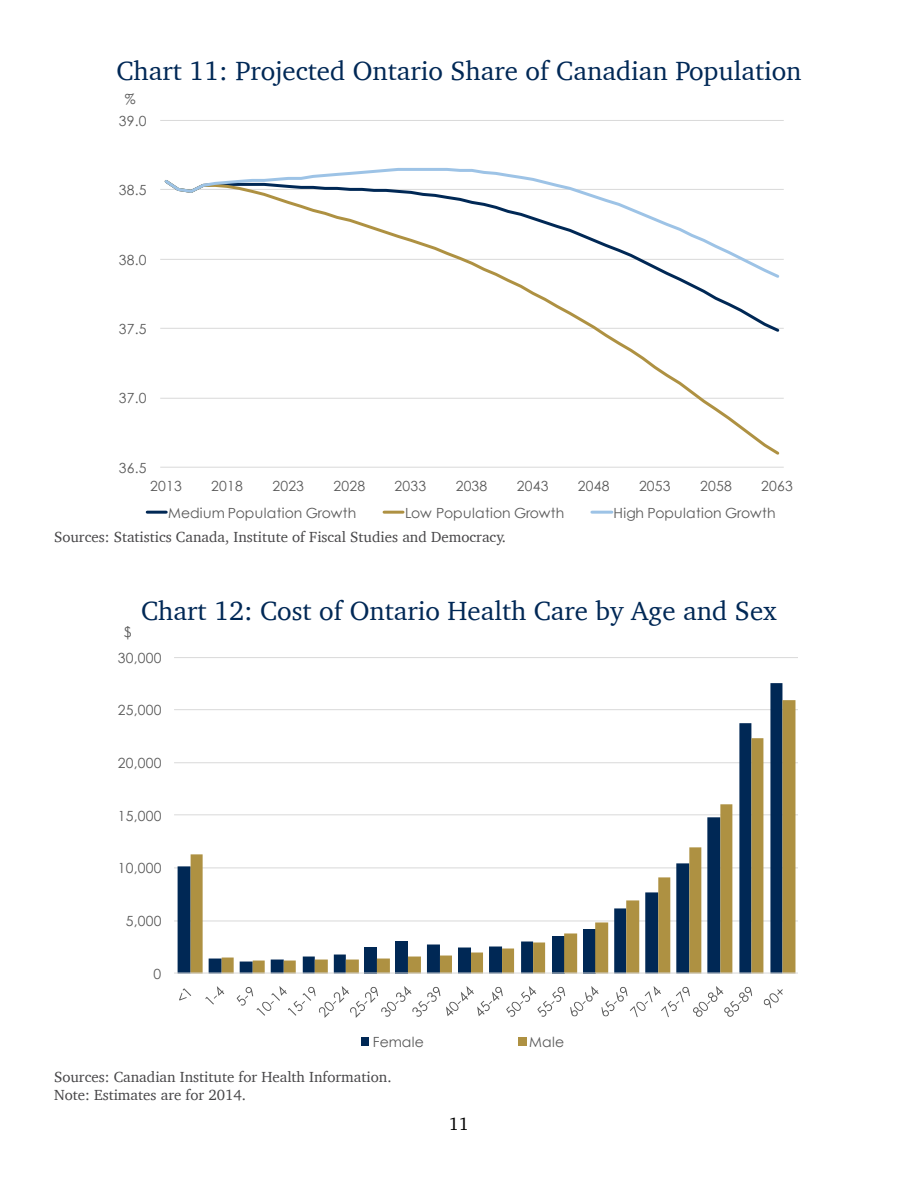
<style>
.page{position:relative;width:918px;height:1188px;background:#fff}
.page>*{position:absolute;margin:0;border:0;box-sizing:border-box;transform-origin:0 0}
.t1{font:27px "Charter";color:#002856}
.t2{font:18px "Charter";color:#000}
.t3{font:15px/18px "Charter";color:#464547}
.t4{font:13.95px "Century Gothic";letter-spacing:.015em;color:#595959}
</style>
<div class="page">
<hr style="left:174px;top:920px;width:624px;height:1px;background:#d9d9d9">
<hr style="left:174px;top:867px;width:624px;height:1px;background:#d9d9d9">
<hr style="left:174px;top:814px;width:624px;height:1px;background:#d9d9d9">
<hr style="left:174px;top:762px;width:624px;height:1px;background:#d9d9d9">
<hr style="left:174px;top:709px;width:624px;height:1px;background:#d9d9d9">
<hr style="left:174px;top:657px;width:624px;height:1px;background:#d9d9d9">
<svg style="left:178px;top:683px;width:604px;height:290px"></svg>
<svg style="left:191px;top:700px;width:604px;height:273px"></svg>
<hr style="left:174px;top:973px;width:624px;height:1px;background:#d9d9d9">
<svg style="left:179px;top:988px;width:12px;height:13px"></svg>
<svg style="left:205px;top:986px;width:19px;height:19px"></svg>
<svg style="left:237px;top:986px;width:203px;height:32px"></svg>
<svg style="left:446px;top:986px;width:306px;height:31px"></svg>
<svg style="left:764px;top:989px;width:19px;height:19px"></svg>
<div style="left:362px;top:1038px;width:7px;height:8px;background:#002855"></div>
<div style="left:518px;top:1038px;width:8px;height:8px;background:#ae9142"></div>
<hr style="left:160px;top:398px;width:624px;height:1px;background:#d9d9d9">
<hr style="left:160px;top:328px;width:624px;height:1px;background:#d9d9d9">
<hr style="left:160px;top:259px;width:624px;height:1px;background:#d9d9d9">
<hr style="left:160px;top:189px;width:624px;height:1px;background:#d9d9d9">
<hr style="left:160px;top:120px;width:624px;height:1px;background:#d9d9d9">
<hr style="left:160px;top:467px;width:624px;height:1px;background:#d9d9d9">
<svg style="left:504px;top:280px;width:276px;height:175px"></svg>
<svg style="left:164px;top:168px;width:616px;height:112px"></svg>
<hr style="left:147px;top:511px;width:19px;height:3px;background:#002855">
<hr style="left:384px;top:511px;width:19px;height:3px;background:#ae9142">
<hr style="left:592px;top:511px;width:20px;height:3px;background:#9dc3e6">
<h1 class="t1" style="left:116px;top:48px;width:687px">Chart 11: Projected Ontario Share of Canadian Population</h1>
<p class="t4" style="left:125px;top:89px;width:12px">%</p>
<p class="t4" style="left:119px;top:111px;width:29px">39.0</p>
<p class="t4" style="left:119px;top:180px;width:29px">38.5</p>
<p class="t4" style="left:119px;top:250px;width:29px">38.0</p>
<p class="t4" style="left:119px;top:319px;width:29px">37.5</p>
<p class="t4" style="left:119px;top:389px;width:29px">37.0</p>
<p class="t4" style="left:119px;top:458px;width:29px">36.5</p>
<p class="t4" style="left:150px;top:476px;width:33px">2013</p>
<p class="t4" style="left:211px;top:476px;width:33px">2018</p>
<p class="t4" style="left:272px;top:476px;width:33px">2023</p>
<p class="t4" style="left:333px;top:476px;width:33px">2028</p>
<p class="t4" style="left:395px;top:476px;width:33px">2033</p>
<p class="t4" style="left:456px;top:476px;width:33px">2038</p>
<p class="t4" style="left:517px;top:476px;width:33px">2043</p>
<p class="t4" style="left:578px;top:476px;width:33px">2048</p>
<p class="t4" style="left:639px;top:476px;width:33px">2053</p>
<p class="t4" style="left:700px;top:476px;width:33px">2058</p>
<p class="t4" style="left:761px;top:476px;width:33px">2063</p>
<p class="t4" style="left:168px;top:503px;width:190px">Medium Population Growth</p>
<p class="t4" style="left:405px;top:503px;width:161px">Low Population Growth</p>
<p class="t4" style="left:613px;top:503px;width:164px">High Population Growth</p>
<p class="t3" style="left:54px;top:527px;width:453px">Sources: Statistics Canada, Institute of Fiscal Studies and Democracy.</p>
<p class="t4" style="left:124px;top:622px;width:9px">$</p>
<h1 class="t1" style="left:141px;top:588px;width:637px">Chart 12: Cost of Ontario Health Care by Age and Sex</h1>
<p class="t4" style="left:118px;top:648px;width:45px">30,000</p>
<p class="t4" style="left:118px;top:700px;width:45px">25,000</p>
<p class="t4" style="left:118px;top:753px;width:45px">20,000</p>
<p class="t4" style="left:118px;top:806px;width:45px">15,000</p>
<p class="t4" style="left:118px;top:859px;width:45px">10,000</p>
<p class="t4" style="left:126px;top:911px;width:37px">5,000</p>
<p class="t4" style="left:153px;top:964px;width:9px">0</p>
<p class="t4" style="left:373px;top:1033px;width:53px">Female</p>
<p class="t4" style="left:529px;top:1033px;width:37px">Male</p>
<p class="t3" style="left:54px;top:1067px;width:339px">Sources: Canadian Institute for Health Information.<br>Note: Estimates are for 2014.</p>
<p class="t2" style="left:449px;top:1108px;width:22px">11</p>
</div>
